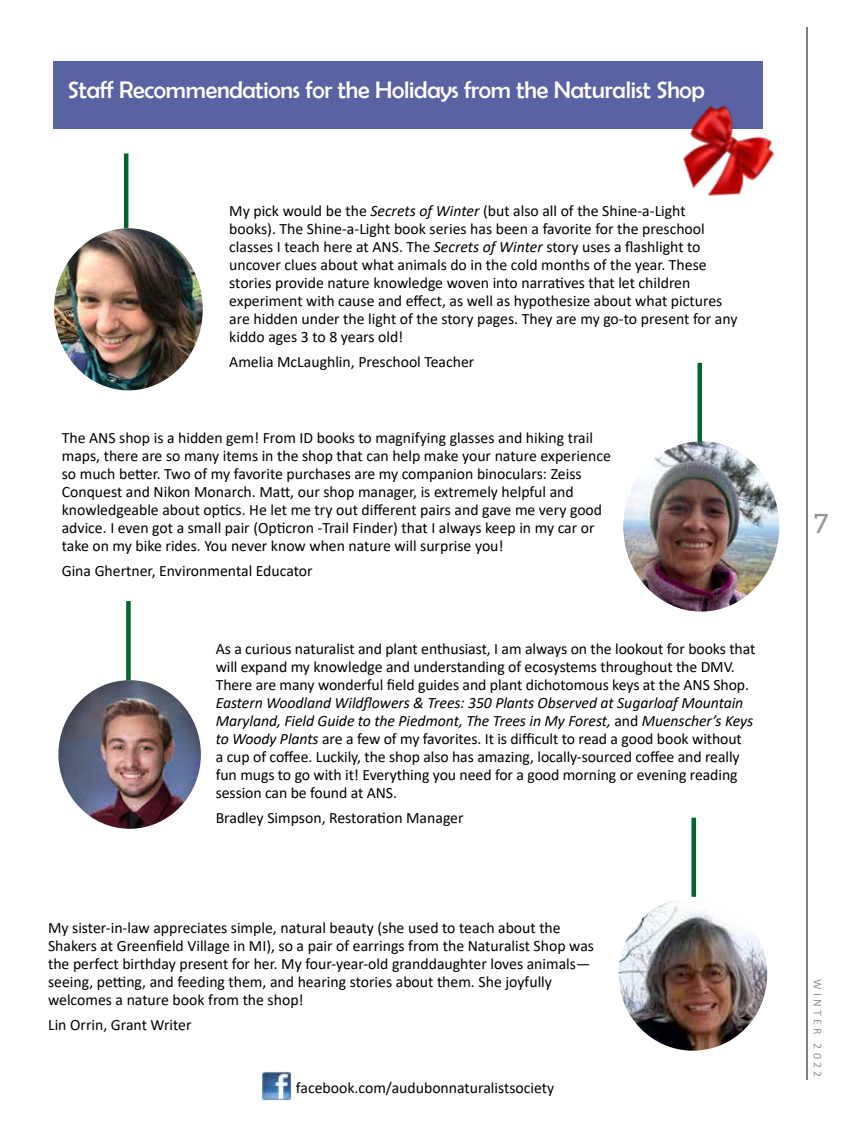
<style>
.page{position:relative;width:864px;height:1134px;background:#fff}
.page>*{position:absolute;margin:0;border:0;box-sizing:border-box;transform-origin:0 0}
.t1{font:27px "Museo Slab 500";color:#939598}
.t2{font:24px "Berlin Sans FB";letter-spacing:-.01em;color:#fff}
.t3{font:15.75px/18px "Calibri";color:#000}
.t4{font:12px "Calibri";letter-spacing:.26em;color:#939598}
.s1{font-style:italic}
</style>
<div class="page">
<hr style="left:807px;top:27px;width:1px;height:1053px;background:#000">
<div style="left:53px;top:62px;width:710px;height:67px;background:#5962a2"></div>
<img style="left:58px;top:680px;width:143px;height:149px">
<img style="left:682px;top:105px;width:93px;height:91px">
<div style="left:126px;top:601px;width:5px;height:79px;background:#00652e"></div>
<img style="left:623px;top:441px;width:156px;height:171px">
<hr style="left:698px;top:363px;width:4px;height:79px;background:#00652e">
<img style="left:54px;top:228px;width:149px;height:162px">
<hr style="left:124px;top:153px;width:4px;height:75px;background:#00652e">
<img style="left:619px;top:900px;width:148px;height:151px">
<hr style="left:692px;top:818px;width:4px;height:79px;background:#00652e">
<img style="left:262px;top:1071px;width:29px;height:30px">
<h2 class="t2" style="left:68px;top:76px;width:639px">Staff Recommendations for the Holidays from the Naturalist Shop</h2>
<p class="t3" style="left:229px;top:202px;width:510px">My pick would be the <span class="s1">Secrets of Winter</span> (but also all of the Shine-a-Light<br>books). The Shine-a-Light book series has been a favorite for the preschool classes I teach here at ANS. The <span class="s1">Secrets of Winter</span> story uses a flashlight to uncover clues about what animals do in the cold months of the year. These stories provide nature knowledge woven into narratives that let children experiment with cause and effect, as well as hypothesize about what pictures are hidden under the light of the story pages. They are my go-to present for any kiddo ages 3 to 8 years old!</p>
<p class="t3" style="left:229px;top:352px;width:247px">Amelia McLaughlin, Preschool Teacher</p>
<p class="t3" style="left:62px;top:428px;width:551px">The ANS shop is a hidden gem! From ID books to magnifying glasses and hiking trail maps, there are so many items in the shop that can help make your nature experience so much better. Two of my favorite purchases are my companion binoculars: Zeiss Conquest and Nikon Monarch. Matt, our shop manager, is extremely helpful and knowledgeable about optics. He let me try out different pairs and gave me very good advice. I even got a small pair (Opticron -Trail Finder) that I always keep in my car or take on my bike rides. You never know when nature will surprise you!</p>
<p class="t3" style="left:62px;top:561px;width:252px">Gina Ghertner, Environmental Educator</p>
<p class="t3" style="left:216px;top:640px;width:541px">As a curious naturalist and plant enthusiast, I am always on the lookout for books that will expand my knowledge and understanding of ecosystems throughout the DMV.<br>There are many wonderful field guides and plant dichotomous keys at the ANS Shop.</p>
<p class="t3" style="left:216px;top:694px;width:539px"><span class="s1">Eastern Woodland Wildflowers &amp; Trees: 350 Plants Observed at Sugarloaf Mountain Maryland, Field Guide to the Piedmont, The Trees in My Forest,</span> and <span class="s1">Muenscher’s Keys to Woody Plants</span> are a few of my favorites. It is difficult to read a good book without a cup of coffee. Luckily, the shop also has amazing, locally-sourced coffee and really fun mugs to go with it! Everything you need for a good morning or evening reading session can be found at ANS.</p>
<p class="t3" style="left:216px;top:809px;width:249px">Bradley Simpson, Restoration Manager</p>
<p class="t3" style="left:48px;top:918px;width:548px">My sister-in-law appreciates simple, natural beauty (she used to teach about the Shakers at Greenfield Village in MI), so a pair of earrings from the Naturalist Shop was the perfect birthday present for her. My four-year-old granddaughter loves animals— seeing, petting, and feeding them, and hearing stories about them. She joyfully welcomes a nature book from the shop!</p>
<p class="t3" style="left:48px;top:1015px;width:145px">Lin Orrin, Grant Writer</p>
<p class="t3" style="left:296px;top:1079px;width:260px">facebook.com/audubonnaturalistsociety</p>
<h1 class="t1" style="left:814px;top:509px;width:16px">7</h1>
<p class="t4" style="left:826px;top:979px;width:99px;rotate:90deg">WINTER 2022</p>
</div>
